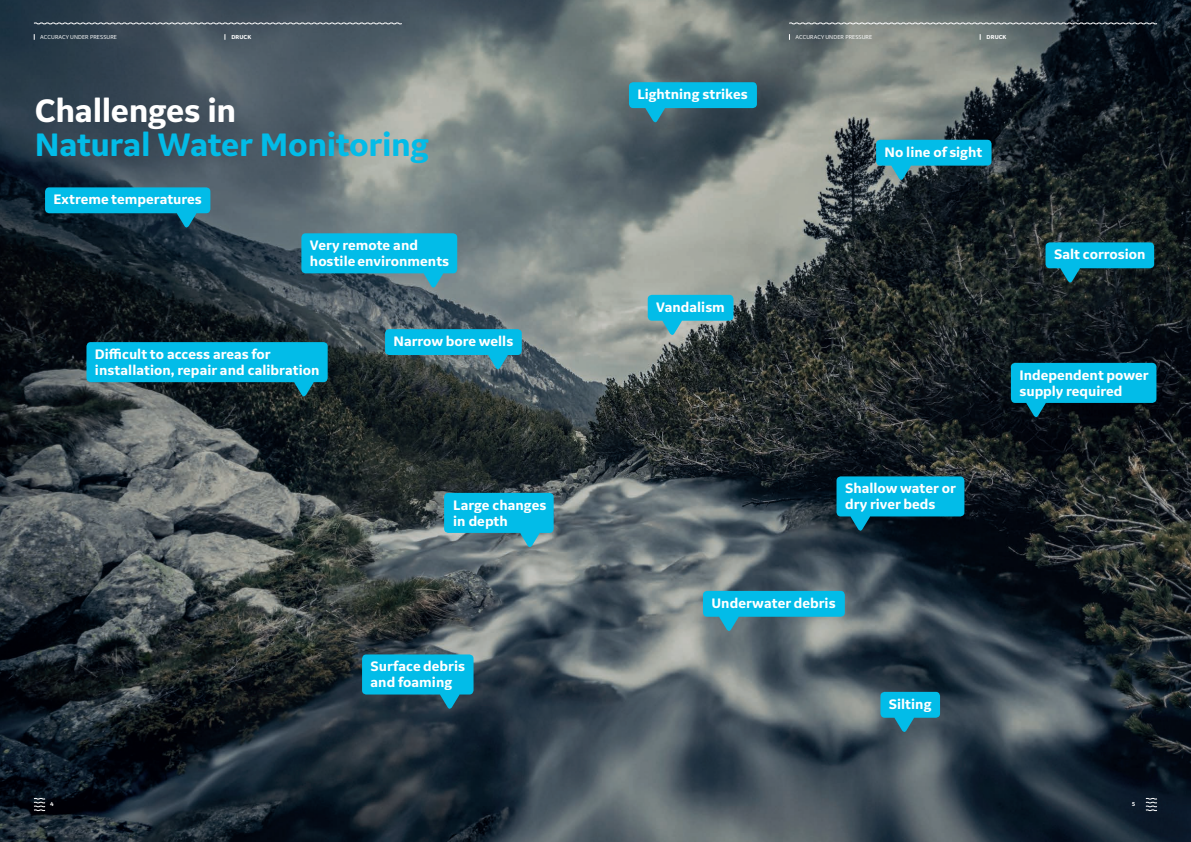
<style>
.page{position:relative;width:1191px;height:842px;background:#fff}
.page>*{position:absolute;margin:0;border:0;box-sizing:border-box;transform-origin:0 0}
.t1{font:700 34px "GE Inspira Sans";letter-spacing:-.015em;color:#02bce8}
.t2{font:700 34px "GE Inspira Sans";letter-spacing:-.01em;color:#fff}
.t3{font:700 14.4px/16.2px "GE Inspira Sans";color:#fff}
.t4{font:6px "GE Inspira Sans";letter-spacing:.01em;color:#fff}
.t5{font:700 6px "GE Inspira Sans";letter-spacing:.01em;color:#fff}
</style>
<div class="page">
<img style="left:0;top:0;width:1191px;height:842px">
<svg style="left:880px;top:692px;width:60px;height:42px;background:#1899b9"></svg>
<svg style="left:703px;top:591px;width:142px;height:42px;background:#2aa4c2"></svg>
<svg style="left:836px;top:476px;width:128px;height:57px;background:#038cae"></svg>
<svg style="left:444px;top:493px;width:109px;height:56px;background:#1faacb"></svg>
<svg style="left:647px;top:295px;width:86px;height:42px;background:#2ea8c4"></svg>
<svg style="left:1045px;top:242px;width:109px;height:42px;background:#0a84a1"></svg>
<svg style="left:876px;top:140px;width:115px;height:42px;background:#148eab"></svg>
<svg style="left:629px;top:82px;width:128px;height:42px;background:#1794b3"></svg>
<svg style="left:362px;top:654px;width:111px;height:57px;background:#0c97ba"></svg>
<svg style="left:1011px;top:363px;width:145px;height:56px;background:#038cae"></svg>
<svg style="left:301px;top:233px;width:156px;height:57px;background:#17a0c2"></svg>
<svg style="left:86px;top:342px;width:242px;height:56px;background:#0d96b6"></svg>
<svg style="left:45px;top:187px;width:165px;height:42px;background:#0a86a6"></svg>
<svg style="left:385px;top:329px;width:137px;height:42px;background:#209ab6"></svg>
<svg style="left:33px;top:22px;width:369px;height:3px"></svg>
<svg style="left:34px;top:798px;width:11px;height:13px"></svg>
<svg style="left:1145px;top:798px;width:12px;height:13px"></svg>
<svg style="left:788px;top:22px;width:369px;height:3px"></svg>
<p class="t4" style="left:40px;top:33px;width:78px">ACCURACY UNDER PRESSURE</p>
<p class="t5" style="left:231px;top:33px;width:21px">DRUCK</p>
<h1 class="t2" style="left:35px;top:89px;width:203px">Challenges in</h1>
<h1 class="t1" style="left:35px;top:123px;width:395px">Natural Water Monitoring</h1>
<p class="t3" style="left:54px;top:191px;width:150px">Extreme temperatures</p>
<p class="t3" style="left:310px;top:237px;width:141px">Very remote and hostile environments</p>
<p class="t3" style="left:393px;top:333px;width:121px">Narrow bore wells</p>
<p class="t3" style="left:95px;top:346px;width:226px">Difficult to access areas for installation, repair and calibration</p>
<p class="t3" style="left:637px;top:86px;width:112px">Lightning strikes</p>
<p class="t3" style="left:656px;top:298px;width:70px">Vandalism</p>
<p class="t4" style="left:795px;top:33px;width:78px">ACCURACY UNDER PRESSURE</p>
<p class="t5" style="left:986px;top:33px;width:21px">DRUCK</p>
<p class="t3" style="left:884px;top:143px;width:99px">No line of sight</p>
<p class="t3" style="left:1054px;top:246px;width:93px">Salt corrosion</p>
<p class="t3" style="left:1019px;top:366px;width:131px">Independent power supply required</p>
<p class="t3" style="left:845px;top:480px;width:112px">Shallow water or</p>
<p class="t3" style="left:453px;top:496px;width:95px">Large changes</p>
<p class="t3" style="left:845px;top:496px;width:92px">dry river beds</p>
<p class="t3" style="left:453px;top:512px;width:56px">in depth</p>
<p class="t3" style="left:370px;top:658px;width:96px">Surface debris and foaming</p>
<p class="t3" style="left:711px;top:594px;width:126px">Underwater debris</p>
<p class="t3" style="left:889px;top:695px;width:44px">Silting</p>
<p class="t5" style="left:50px;top:801px;width:5px">4</p>
<p class="t5" style="left:1131px;top:801px;width:5px">5</p>
</div>
